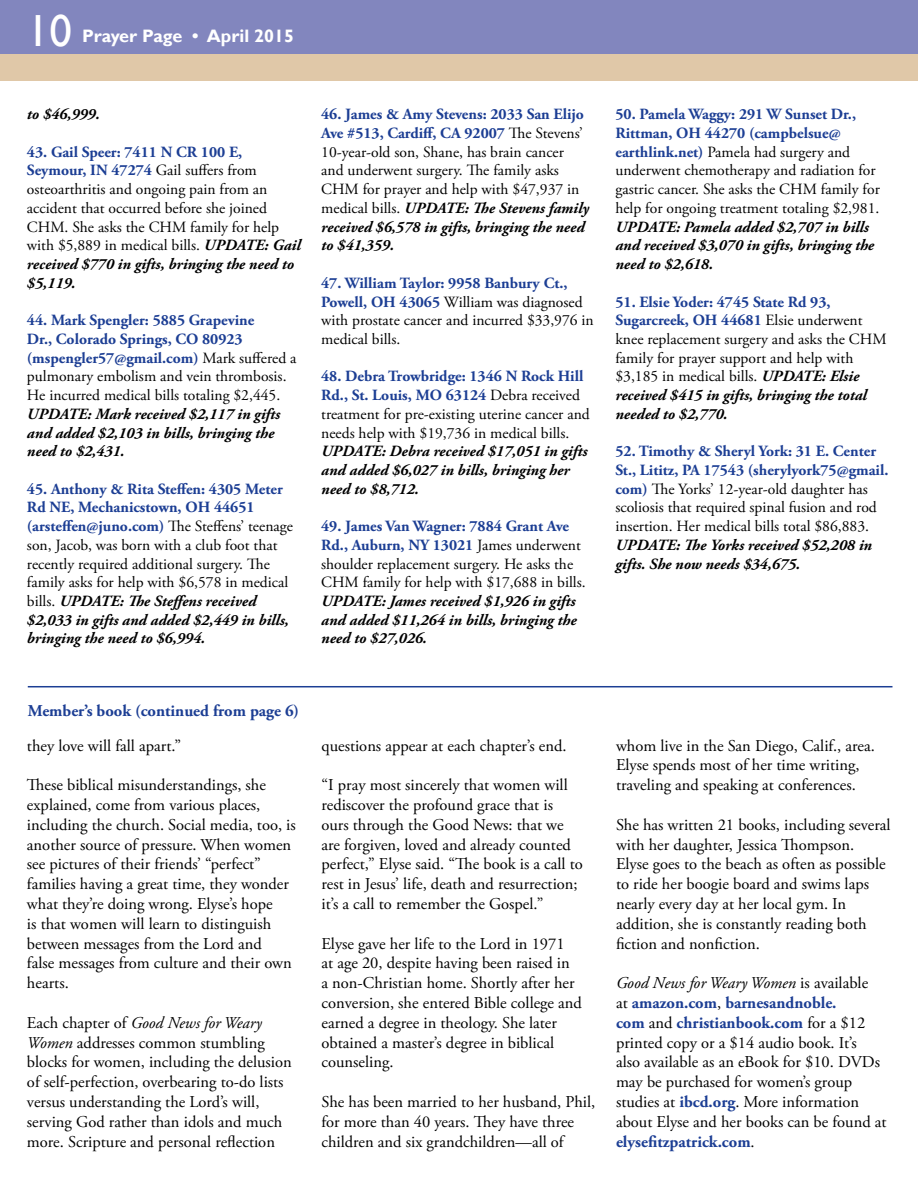
<style>
.page{position:relative;width:918px;height:1188px;background:#fff}
.page>*{position:absolute;margin:0;border:0;box-sizing:border-box;transform-origin:0 0}
.t1{font:45px "Gill Sans";color:#fff}
.t2{font:700 18px "Gill Sans";color:#fff}
.t3{font:16.5px/19.8px "Adobe Garamond Pro";color:#000}
.t4{font:700 16.5px "Adobe Garamond Pro";color:#1c3e94}
.t5{font:15.6px/18.8px "Adobe Garamond Pro";color:#000}
.t6{font:italic 700 15.6px/18.8px "Adobe Garamond Pro";color:#000}
.s1{font-weight:700;color:#1c3e94}
.s2{font-weight:700;font-style:italic}
.s3{font-style:italic}
</style>
<div class="page">
<div style="left:0;top:0;width:918px;height:54px;background:#8286be"></div>
<div style="left:0;top:54px;width:918px;height:27px;background:#e0c8a8"></div>
<hr style="left:28px;top:686px;width:865px;height:1px;background:#1c3e94">
<h1 class="t1" style="left:27px;top:5px;width:46px">10</h1>
<p class="t2" style="left:82px;top:25px;width:213px">Prayer Page • April 2015</p>
<p class="t6" style="left:27px;top:105px;width:74px">to $46,999.</p>
<p class="t5" style="left:27px;top:143px;width:275px"><span class="s1">43. Gail Speer: 7411 N CR 100 E, Seymour, IN 47274</span> Gail suffers from osteoarthritis and ongoing pain from an accident that occurred before she joined CHM. She asks the CHM family for help with $5,889 in medical bills. <span class="s2">UPDATE: Gail received $770 in gifts, bringing the need to $5,119.</span></p>
<p class="t5" style="left:27px;top:311px;width:271px"><span class="s1">44. Mark Spengler: 5885 Grapevine<br>Dr., Colorado Springs, CO 80923 (mspengler57@gmail.com)</span> Mark suffered a pulmonary embolism and vein thrombosis.<br>He incurred medical bills totaling $2,445.</p>
<p class="t6" style="left:27px;top:405px;width:255px">UPDATE: Mark received $2,117 in gifts and added $2,103 in bills, bringing the need to $2,431.</p>
<p class="t5" style="left:27px;top:480px;width:267px"><span class="s1">45. Anthony &amp; Rita Steffen: 4305 Meter Rd NE, Mechanicstown, OH 44651 (arsteffen@juno.com)</span> The Steffens’ teenage son, Jacob, was born with a club foot that recently required additional surgery. The family asks for help with $6,578 in medical bills. <span class="s2">UPDATE: The Steffens received $2,033 in gifts and added $2,449 in bills, bringing the need to $6,994.</span></p>
<p class="t5" style="left:321px;top:106px;width:269px"><span class="s1">46. James &amp; Amy Stevens: 2033 San Elijo Ave #513, Cardiff, CA 92007</span> The Stevens’ 10-year-old son, Shane, has brain cancer and underwent surgery. The family asks CHM for prayer and help with $47,937 in medical bills. <span class="s2">UPDATE: The Stevens family received $6,578 in gifts, bringing the need to $41,359.</span></p>
<p class="t5" style="left:321px;top:274px;width:274px"><span class="s1">47. William Taylor: 9958 Banbury Ct., Powell, OH 43065</span> William was diagnosed with prostate cancer and incurred $33,976 in medical bills.</p>
<p class="t5" style="left:321px;top:368px;width:270px"><span class="s1">48. Debra Trowbridge: 1346 N Rock Hill Rd., St. Louis, MO 63124</span> Debra received treatment for pre-existing uterine cancer and needs help with $19,736 in medical bills.</p>
<p class="t6" style="left:321px;top:442px;width:268px">UPDATE: Debra received $17,051 in gifts and added $6,027 in bills, bringing her need to $8,712.</p>
<p class="t5" style="left:321px;top:517px;width:266px"><span class="s1">49. James Van Wagner: 7884 Grant Ave Rd., Auburn, NY 13021</span> James underwent shoulder replacement surgery. He asks the CHM family for help with $17,688 in bills.</p>
<p class="t6" style="left:321px;top:592px;width:257px;text-align:justify">UPDATE: James received $1,926 in gifts and added $11,264 in bills, bringing the need to $27,026.</p>
<p class="t5" style="left:615px;top:106px;width:266px"><span class="s1">50. Pamela Waggy: 291 W Sunset Dr., Rittman, OH 44270 (campbelsue@ earthlink.net)</span> Pamela had surgery and underwent chemotherapy and radiation for gastric cancer. She asks the CHM family for help for ongoing treatment totaling $2,981.</p>
<p class="t6" style="left:615px;top:218px;width:260px">UPDATE: Pamela added $2,707 in bills and received $3,070 in gifts, bringing the need to $2,618.</p>
<p class="t5" style="left:615px;top:293px;width:273px"><span class="s1">51. Elsie Yoder: 4745 State Rd 93, Sugarcreek, OH 44681</span> Elsie underwent knee replacement surgery and asks the CHM family for prayer support and help with $3,185 in medical bills. <span class="s2">UPDATE: Elsie received $415 in gifts, bringing the total needed to $2,770.</span></p>
<p class="t5" style="left:615px;top:443px;width:275px"><span class="s1">52. Timothy &amp; Sheryl York: 31 E. Center St., Lititz, PA 17543 (sherylyork75@gmail. com)</span> The Yorks’ 12-year-old daughter has scoliosis that required spinal fusion and rod insertion. Her medical bills total $86,883.</p>
<p class="t6" style="left:615px;top:536px;width:258px">UPDATE: The Yorks received $52,208 in gifts. She now needs $34,675.</p>
<p class="t4" style="left:28px;top:701px;width:273px">Member’s book (continued from page 6)</p>
<p class="t3" style="left:27px;top:736px;width:156px">they love will fall apart.”</p>
<p class="t3" style="left:27px;top:776px;width:270px">These biblical misunderstandings, she explained, come from various places, including the church. Social media, too, is another source of pressure. When women see pictures of their friends’ “perfect” families having a great time, they wonder what they’re doing wrong. Elyse’s hope<br>is that women will learn to distinguish between messages from the Lord and<br>false messages from culture and their own hearts.</p>
<p class="t3" style="left:27px;top:1013px;width:266px">Each chapter of <span class="s3">Good News for Weary Women</span> addresses common stumbling blocks for women, including the delusion of self-perfection, overbearing to-do lists versus understanding the Lord’s will, serving God rather than idols and much more. Scripture and personal reflection</p>
<p class="t3" style="left:321px;top:736px;width:247px">questions appear at each chapter’s end.</p>
<p class="t3" style="left:321px;top:776px;width:263px">“I pray most sincerely that women will rediscover the profound grace that is ours through the Good News: that we are forgiven, loved and already counted perfect,” Elyse said. “The book is a call to rest in Jesus’ life, death and resurrection; it’s a call to remember the Gospel.”</p>
<p class="t3" style="left:321px;top:934px;width:262px">Elyse gave her life to the Lord in 1971<br>at age 20, despite having been raised in<br>a non-Christian home. Shortly after her conversion, she entered Bible college and earned a degree in theology. She later obtained a master’s degree in biblical counseling.</p>
<p class="t3" style="left:321px;top:1093px;width:275px">She has been married to her husband, Phil, for more than 40 years. They have three children and six grandchildren—all of</p>
<p class="t3" style="left:616px;top:736px;width:260px">whom live in the San Diego, Calif., area.<br>Elyse spends most of her time writing, traveling and speaking at conferences.</p>
<p class="t3" style="left:616px;top:815px;width:276px">She has written 21 books, including several with her daughter, Jessica Thompson.<br>Elyse goes to the beach as often as possible to ride her boogie board and swims laps nearly every day at her local gym. In addition, she is constantly reading both fiction and nonfiction.</p>
<p class="t3" style="left:616px;top:974px;width:272px"><span class="s3">Good News for Weary Women</span> is available<br>at <span class="s1">amazon.com</span>, <span class="s1">barnesandnoble.<br>com</span> and <span class="s1">christianbook.com</span> for a $12 printed copy or a $14 audio book. It’s<br>also available as an eBook for $10. DVDs may be purchased for women’s group studies at <span class="s1">ibcd.org</span>. More information about Elyse and her books can be found at <span class="s1">elysefitzpatrick.com</span>.</p>
</div>
